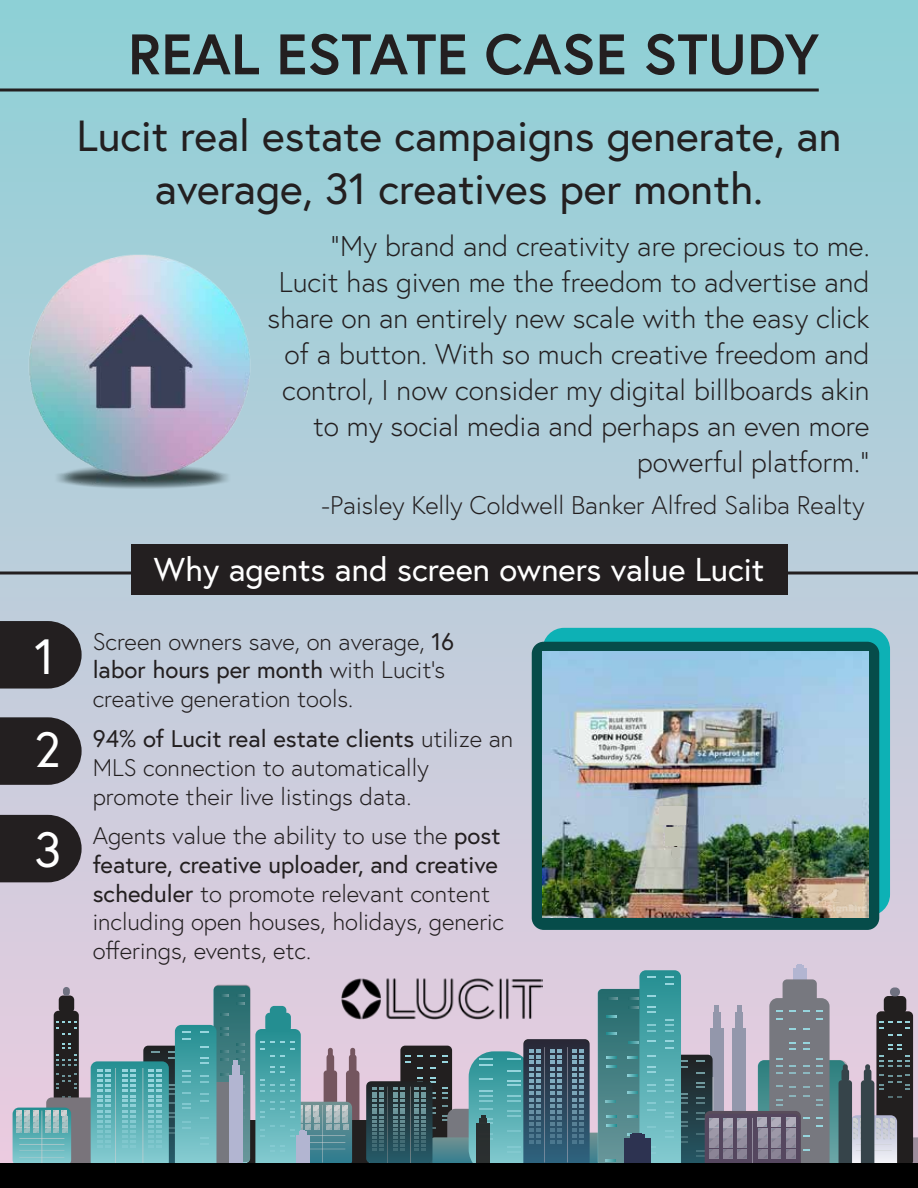
<style>
.page{position:relative;width:918px;height:1188px;background:#fff}
.page>*{position:absolute;margin:0;border:0;box-sizing:border-box;transform-origin:0 0}
.t1{font:700 57px "Europa";color:#231f20}
.t2{font:49.5px/92.4px "Europa";color:#fff}
.t3{font:43.5px/52.2px "Europa";color:#231f20;text-align:center}
.t4{font:33px "Europa";color:#fff}
.t5{font:300 28.5px/36px "Europa";color:#231f20;text-align:right}
.t6{font:300 25.5px "Europa";color:#231f20}
.t7{font:300 24px/28.8px "Europa";color:#231f20}
.s1{font-weight:400}
</style>
<div class="page">
<div style="left:0;top:0;width:918px;height:1188px;background:linear-gradient(to bottom,#8ed0d6,#ebcadf)"></div>
<div style="left:54px;top:1011px;width:25px;height:154px;background:#221f1f;border-radius:5px"></div>
<div style="left:59px;top:996px;width:15px;height:17px;background:#221f1f;border-radius:4px"></div>
<div style="left:63px;top:987px;width:7px;height:9px;background:#6f7180;border-radius:3px"></div>
<svg style="left:56px;top:1021px;width:21px;height:7px"></svg>
<svg style="left:62px;top:1044px;width:9px;height:5px"></svg>
<svg style="left:56px;top:1055px;width:21px;height:11px"></svg>
<svg style="left:56px;top:1074px;width:21px;height:15px"></svg>
<div style="left:876px;top:1011px;width:37px;height:155px;background:#221f1f;border-radius:5px"></div>
<div style="left:884px;top:996px;width:22px;height:17px;background:#221f1f;border-radius:4px"></div>
<div style="left:890px;top:987px;width:10px;height:9px;background:#6f7180;border-radius:4px"></div>
<svg style="left:880px;top:1021px;width:30px;height:15px"></svg>
<div style="left:793px;top:968px;width:13px;height:20px;background:#b2b5d1"></div>
<svg style="left:796px;top:965px;width:7px;height:3px"></svg>
<div style="left:783px;top:979px;width:34px;height:25px;background:#77787f;border-radius:4px"></div>
<div style="left:769px;top:998px;width:61px;height:173px;background:#77787f;border-radius:8px"></div>
<svg style="left:776px;top:1010px;width:6px;height:2px"></svg>
<svg style="left:789px;top:1010px;width:7px;height:2px"></svg>
<svg style="left:776px;top:1018px;width:6px;height:2px"></svg>
<svg style="left:789px;top:1028px;width:7px;height:2px"></svg>
<svg style="left:816px;top:1010px;width:6px;height:2px"></svg>
<svg style="left:803px;top:1010px;width:6px;height:2px"></svg>
<svg style="left:816px;top:1018px;width:6px;height:2px"></svg>
<svg style="left:803px;top:1028px;width:6px;height:2px"></svg>
<div style="left:247px;top:1120px;width:122px;height:43px;background:#221f1f"></div>
<div style="left:46px;top:1097px;width:105px;height:66px;background:#79747b;border-radius:5px"></div>
<svg style="left:13px;top:1108px;width:58px;height:55px"></svg>
<hr style="left:19px;top:1138px;width:45px;height:1px;background:#cfd1d2">
<hr style="left:19px;top:1144px;width:45px;height:1px;background:#cfd1d2">
<hr style="left:19px;top:1151px;width:45px;height:1px;background:#cfd1d2">
<hr style="left:19px;top:1157px;width:45px;height:1px;background:#cfd1d2">
<hr style="left:42px;top:1111px;width:1px;height:52px;background:#cfd1d2">
<svg style="left:91px;top:986px;width:268px;height:177px"></svg>
<svg style="left:366px;top:970px;width:381px;height:193px"></svg>
<svg style="left:705px;top:1114px;width:95px;height:67px;fill:#55475f"></svg>
<svg style="left:758px;top:1042px;width:160px;height:121px"></svg>
<div style="left:0;top:1163px;width:918px;height:25px;background:#000"></div>
<img style="left:342px;top:976px;width:200px;height:44px">
<svg style="left:0;top:88px;width:819px;height:4px"></svg>
<hr style="left:0;top:572px;width:918px;height:2px;background:#231f20">
<div style="left:131px;top:544px;width:656px;height:52px;background:#231f20"></div>
<svg style="left:0;top:621px;width:82px;height:68px"></svg>
<svg style="left:0;top:717px;width:82px;height:68px"></svg>
<svg style="left:0;top:815px;width:82px;height:67px"></svg>
<div style="left:543px;top:628px;width:347px;height:288px;background:#0db1b5;border-radius:22px"></div>
<div style="left:532px;top:642px;width:347px;height:288px;background:#064c4a;border-radius:12px"></div>
<img style="left:543px;top:652px;width:326px;height:266px">
<div style="left:659px;top:806px;width:26px;height:19px;background:#cbcac1"></div>
<div style="left:665px;top:827px;width:17px;height:18px;background:#c3c4b4"></div>
<div style="left:672px;top:847px;width:8px;height:10px;background:#bcbdb2"></div>
<img style="left:809px;top:880px;width:60px;height:38px">
<img style="left:19px;top:251px;width:241px;height:244px">
<h2 class="t2" style="left:34px;top:610px;width:28px">1<br>2</h2>
<h2 class="t2" style="left:34px;top:802px;width:28px">3</h2>
<h1 class="t1" style="left:128px;top:15px;width:693px">REAL ESTATE CASE STUDY</h1>
<h3 class="t3" style="left:77px;top:109px;width:766px">Lucit real estate campaigns generate, an average, 31 creatives per month.</h3>
<p class="t5" style="left:268px;top:227px;width:604px">“My brand and creativity are precious to me.<br>Lucit has given me the freedom to advertise and share on an entirely new scale with the easy click of a button. With so much creative freedom and control, I now consider my digital billboards akin to my social media and perhaps an even more powerful platform.”</p>
<p class="t6" style="left:322px;top:489px;width:544px">-Paisley Kelly Coldwell Banker Alfred Saliba Realty</p>
<h3 class="t4" style="left:154px;top:549px;width:612px">Why agents and screen owners value Lucit</h3>
<p class="t7" style="left:93px;top:627px;width:363px">Screen owners save, on average, <span class="s1">16 labor hours per month</span> with Lucit's creative generation tools.</p>
<p class="t7" style="left:93px;top:724px;width:422px"><span class="s1">94% of Lucit real estate clients</span> utilize an<br>MLS connection to automatically promote their live listings data.</p>
<p class="t7" style="left:93px;top:821px;width:413px">Agents value the ability to use the <span class="s1">post feature, creative uploader, and creative scheduler</span> to promote relevant content including open houses, holidays, generic offerings, events, etc.</p>
</div>
